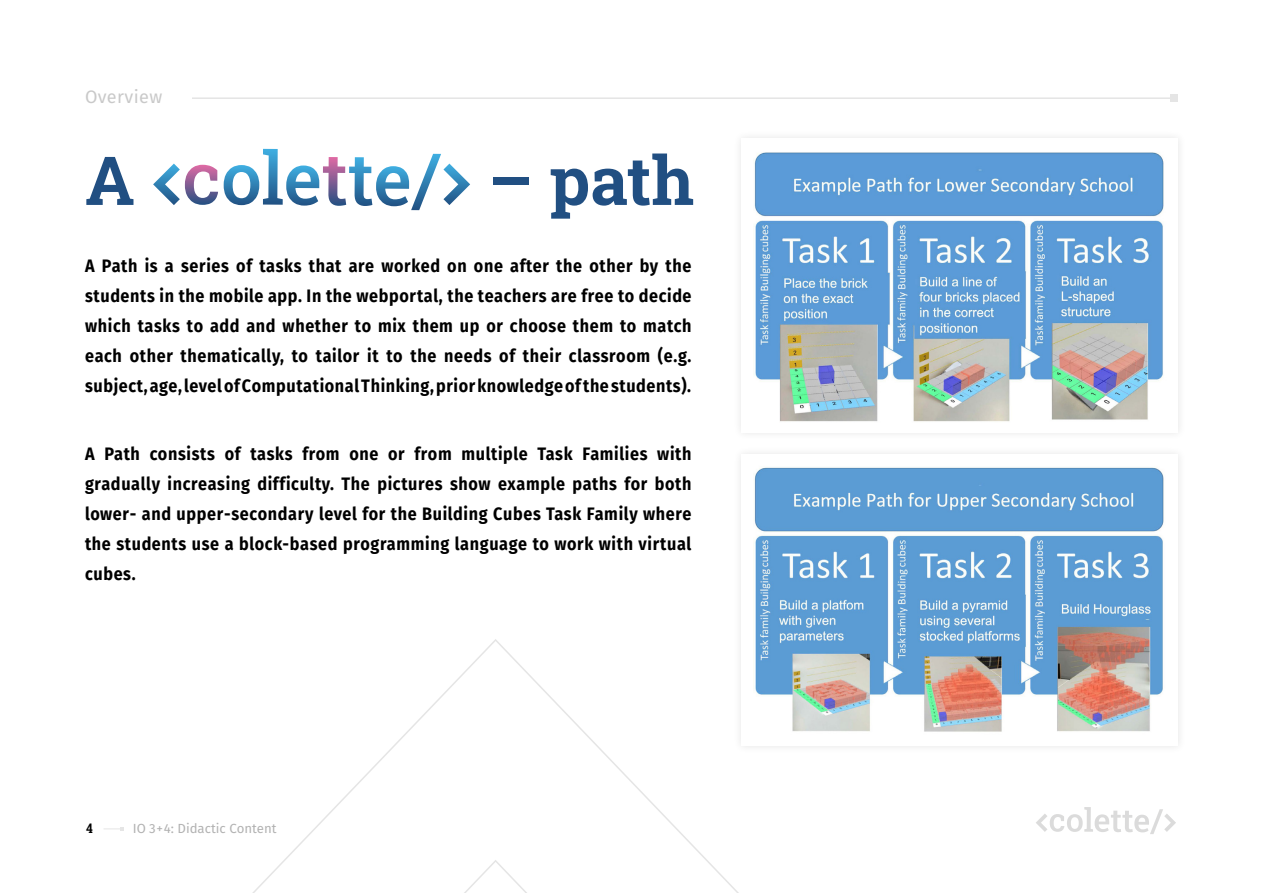
<style>
.page{position:relative;width:1263px;height:893px;background:#fff}
.page>*{position:absolute;margin:0;border:0;box-sizing:border-box;transform-origin:0 0}
.t1{font:67.5px "Roboto Slab";color:#214f82}
.t2{font:700 18px/30px "Fira Sans";letter-spacing:.04em;color:#000;text-align:justify;scale:.9 1}
.t3{font:18px "Fira Sans";letter-spacing:.02em;color:#c9c9c9}
.t4{font:13.2px "Fira Sans";color:#b2b2b2}
.t5{font:13.2px "Roboto Slab";color:#000;scale:.9 1}
</style>
<div class="page">
<svg style="left:104px;top:827px;width:19px;height:3px"></svg>
<svg style="left:1036px;top:807px;width:140px;height:27px"></svg>
<hr style="left:85px;top:97px;width:1088px;height:2px;background:#e5e5e5">
<div style="left:1170px;top:94px;width:7px;height:8px;background:#e5e5e5"></div>
<div style="left:733px;top:130px;width:453px;height:311px;background:#fafafa"></div>
<div style="left:741px;top:138px;width:437px;height:295px;background:#fff"></div>
<img style="left:754px;top:152px;width:410px;height:270px">
<div style="left:733px;top:446px;width:453px;height:308px;background:#fafafa"></div>
<div style="left:741px;top:454px;width:437px;height:292px;background:#fff"></div>
<img style="left:754px;top:467px;width:410px;height:265px">
<div style="left:85px;top:84px;width:107px;height:24px;background:#fff"></div>
<svg style="left:153px;top:164px;width:65px;height:41px"></svg>
<svg style="left:224px;top:149px;width:246px;height:61px"></svg>
<svg style="left:252px;top:638px;width:615px;height:255px"></svg>
<p class="t3" style="left:85px;top:84px;width:79px">Overview</p>
<h1 class="t1" style="left:85px;top:134px;width:51px">A</h1>
<h1 class="t1" style="left:488px;top:134px;width:208px">– path</h1>
<p class="t2" style="left:85px;top:252px;width:675px">A Path is a series of tasks that are worked on one after the other by the students in the mobile app. In the webportal, the teachers are free to decide which tasks to add and whether to mix them up or choose them to match each other thematically, to tailor it to the needs of their classroom (e.g. subject, age, level of Computational Thinking, prior knowledge of the students).</p>
<p class="t2" style="left:85px;top:440px;width:675px">A Path consists of tasks from one or from multiple Task Families with gradually increasing difficulty. The pictures show example paths for both lower- and upper-secondary level for the Building Cubes Task Family where the students use a block-based programming language to work with virtual cubes.</p>
<p class="t5" style="left:86px;top:820px;width:9px">4</p>
<p class="t4" style="left:133px;top:819px;width:145px">IO 3+4: Didactic Content</p>
</div>
